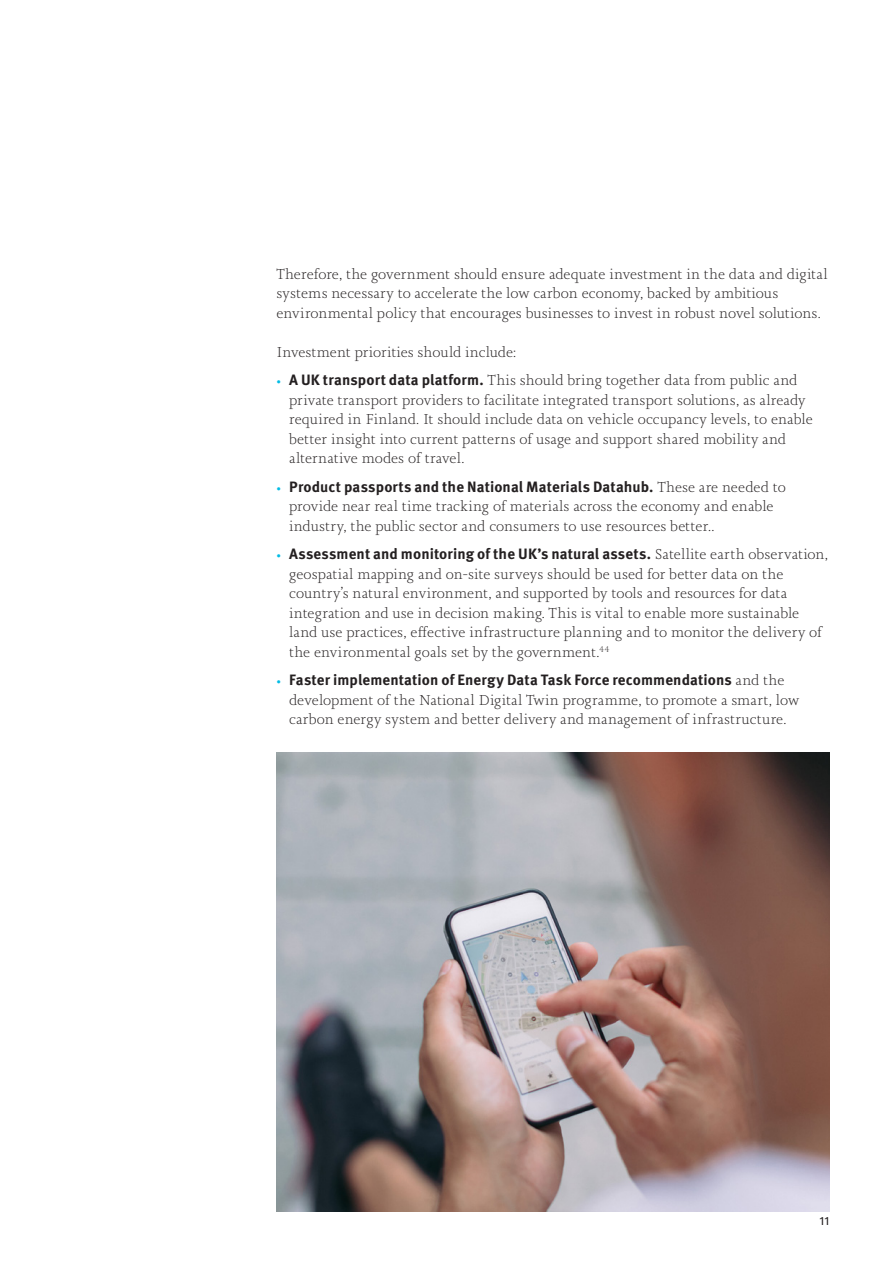
<style>
.page{position:relative;width:893px;height:1263px;background:#fff}
.page>*{position:absolute;margin:0;border:0;box-sizing:border-box;transform-origin:0 0}
.text_indent{font:300 15px/19.5px "Joanna Nova";color:#231f20}
.text_no_indent{font:300 15px "Joanna Nova";letter-spacing:-.005em;color:#231f20}
.t1{font:12px "Meta OT";color:#231f20}
.s1{font-family:"Meta OT";font-weight:400;font-size:9px;color:#02bce5}
.s2{font-family:"Meta OT";font-weight:700}
</style>
<div class="page">
<img style="left:276px;top:753px;width:553px;height:459px">
<p class="text_indent" style="left:276px;top:264px;width:553px">Therefore, the government should ensure adequate investment in the data and digital systems necessary to accelerate the low carbon economy, backed by ambitious environmental policy that encourages businesses to invest in robust novel solutions.</p>
<p class="text_no_indent" style="left:276px;top:342px;width:241px">Investment priorities should include:</p>
<p class="text_indent" style="left:289px;top:371px;width:525px;text-indent:-13px"><span class="s1">•</span> <span class="s2">A UK transport data platform.</span> This should bring together data from public and private transport providers to facilitate integrated transport solutions, as already required in Finland. It should include data on vehicle occupancy levels, to enable better insight into current patterns of usage and support shared mobility and alternative modes of travel.</p>
<p class="text_indent" style="left:289px;top:477px;width:498px;text-indent:-13px"><span class="s1">•</span> <span class="s2">Product passports and the National Materials Datahub.</span> These are needed to provide near real time tracking of materials across the economy and enable industry, the public sector and consumers to use resources better..</p>
<p class="text_indent" style="left:289px;top:545px;width:540px;text-indent:-13px"><span class="s1">•</span> <span class="s2">Assessment and monitoring of the UK’s natural assets.</span> Satellite earth observation, geospatial mapping and on-site surveys should be used for better data on the country’s natural environment, and supported by tools and resources for data integration and use in decision making. This is vital to enable more sustainable land use practices, effective infrastructure planning and to monitor the delivery of the environmental goals set by the government.<sup>44</sup></p>
<p class="text_indent" style="left:289px;top:671px;width:512px;text-indent:-13px"><span class="s1">•</span> <span class="s2">Faster implementation of Energy Data Task Force recommendations</span> and the development of the National Digital Twin programme, to promote a smart, low carbon energy system and better delivery and management of infrastructure.</p>
<p class="t1" style="left:819px;top:1213px;width:11px">11</p>
</div>
